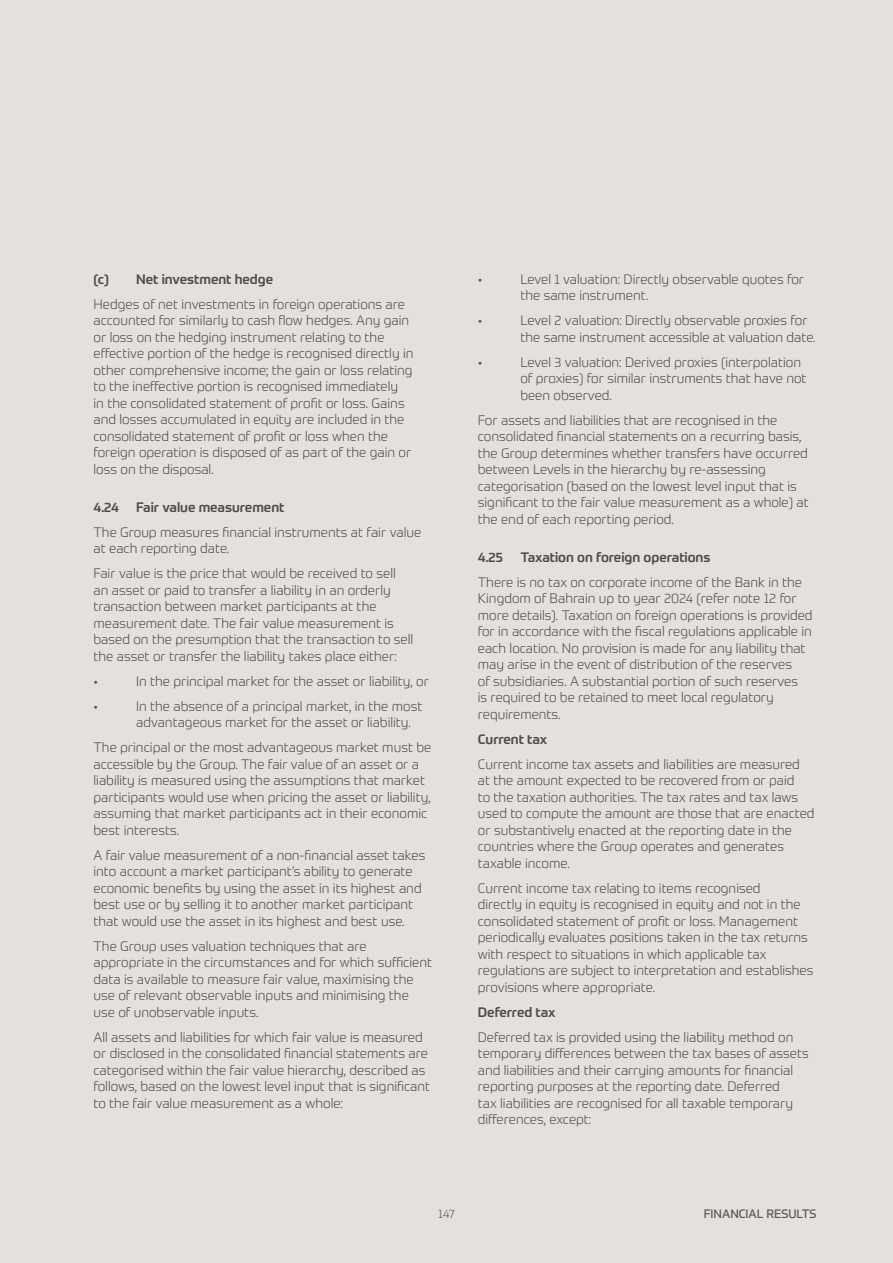
<style>
.page{position:relative;width:893px;height:1263px;background:#e5e0de}
.page>*{position:absolute;margin:0;border:0;box-sizing:border-box;transform-origin:0 0}
.t1{font:300 13.5px/16.5px "Prometo";color:#4b4c4d}
.t2{font:500 13.5px "Prometo";color:#4b4c4d}
.t3{font:12px "Prometo";color:#555659}
.t4{font:300 12px "Prometo";color:#555659}
</style>
<div class="page">
<p class="t2" style="left:94px;top:271px;width:181px">(c) Net investment hedge</p>
<p class="t1" style="left:94px;top:296px;width:321px">Hedges of net investments in foreign operations are accounted for similarly to cash flow hedges. Any gain or loss on the hedging instrument relating to the effective portion of the hedge is recognised directly in other comprehensive income; the gain or loss relating to the ineffective portion is recognised immediately<br>in the consolidated statement of profit or loss. Gains and losses accumulated in equity are included in the consolidated statement of profit or loss when the foreign operation is disposed of as part of the gain or loss on the disposal.</p>
<p class="t2" style="left:94px;top:499px;width:27px">4.24</p>
<p class="t2" style="left:136px;top:499px;width:150px">Fair value measurement</p>
<p class="t1" style="left:94px;top:524px;width:329px">The Group measures financial instruments at fair value at each reporting date.</p>
<p class="t1" style="left:94px;top:565px;width:321px">Fair value is the price that would be received to sell an asset or paid to transfer a liability in an orderly transaction between market participants at the measurement date. The fair value measurement is based on the presumption that the transaction to sell the asset or transfer the liability takes place either:</p>
<p class="t1" style="left:94px;top:673px;width:6px">•</p>
<p class="t1" style="left:136px;top:673px;width:294px">In the principal market for the asset or liability, or</p>
<p class="t1" style="left:94px;top:698px;width:6px">•</p>
<p class="t1" style="left:136px;top:698px;width:288px">In the absence of a principal market, in the most advantageous market for the asset or liability.</p>
<p class="t1" style="left:94px;top:739px;width:339px">The principal or the most advantageous market must be accessible by the Group. The fair value of an asset or a liability is measured using the assumptions that market participants would use when pricing the asset or liability, assuming that market participants act in their economic best interests.</p>
<p class="t1" style="left:94px;top:846px;width:333px">A fair value measurement of a non-financial asset takes into account a market participant’s ability to generate economic benefits by using the asset in its highest and best use or by selling it to another market participant that would use the asset in its highest and best use.</p>
<p class="t1" style="left:94px;top:937px;width:340px">The Group uses valuation techniques that are appropriate in the circumstances and for which sufficient data is available to measure fair value, maximising the use of relevant observable inputs and minimising the use of unobservable inputs.</p>
<p class="t1" style="left:94px;top:1028px;width:338px">All assets and liabilities for which fair value is measured or disclosed in the consolidated financial statements are categorised within the fair value hierarchy, described as follows, based on the lowest level input that is significant to the fair value measurement as a whole:</p>
<p class="t1" style="left:478px;top:271px;width:6px">•</p>
<p class="t1" style="left:520px;top:271px;width:285px">Level 1 valuation: Directly observable quotes for the same instrument.</p>
<p class="t1" style="left:478px;top:312px;width:6px">•</p>
<p class="t1" style="left:520px;top:312px;width:297px">Level 2 valuation: Directly observable proxies for the same instrument accessible at valuation date.</p>
<p class="t1" style="left:478px;top:354px;width:6px">•</p>
<p class="t1" style="left:520px;top:354px;width:288px">Level 3 valuation: Derived proxies (interpolation of proxies) for similar instruments that have not been observed.</p>
<p class="t1" style="left:478px;top:412px;width:332px">For assets and liabilities that are recognised in the consolidated financial statements on a recurring basis, the Group determines whether transfers have occurred between Levels in the hierarchy by re-assessing categorisation (based on the lowest level input that is significant to the fair value measurement as a whole) at the end of each reporting period.</p>
<p class="t2" style="left:478px;top:548px;width:27px">4.25</p>
<p class="t2" style="left:520px;top:548px;width:192px">Taxation on foreign operations</p>
<p class="t1" style="left:478px;top:573px;width:336px">There is no tax on corporate income of the Bank in the Kingdom of Bahrain up to year 2024 (refer note 12 for more details). Taxation on foreign operations is provided for in accordance with the fiscal regulations applicable in each location. No provision is made for any liability that may arise in the event of distribution of the reserves<br>of subsidiaries. A substantial portion of such reserves<br>is required to be retained to meet local regulatory requirements.</p>
<p class="t2" style="left:478px;top:730px;width:71px">Current tax</p>
<p class="t1" style="left:478px;top:755px;width:338px">Current income tax assets and liabilities are measured at the amount expected to be recovered from or paid<br>to the taxation authorities. The tax rates and tax laws used to compute the amount are those that are enacted or substantively enacted at the reporting date in the countries where the Group operates and generates taxable income.</p>
<p class="t1" style="left:478px;top:879px;width:337px">Current income tax relating to items recognised<br>directly in equity is recognised in equity and not in the consolidated statement of profit or loss. Management periodically evaluates positions taken in the tax returns with respect to situations in which applicable tax regulations are subject to interpretation and establishes provisions where appropriate.</p>
<p class="t2" style="left:478px;top:1003px;width:79px">Deferred tax</p>
<p class="t1" style="left:478px;top:1028px;width:332px">Deferred tax is provided using the liability method on temporary differences between the tax bases of assets and liabilities and their carrying amounts for financial reporting purposes at the reporting date. Deferred<br>tax liabilities are recognised for all taxable temporary differences, except:</p>
<p class="t4" style="left:438px;top:1206px;width:18px">147</p>
<p class="t3" style="left:704px;top:1206px;width:114px">FINANCIAL RESULTS</p>
</div>
